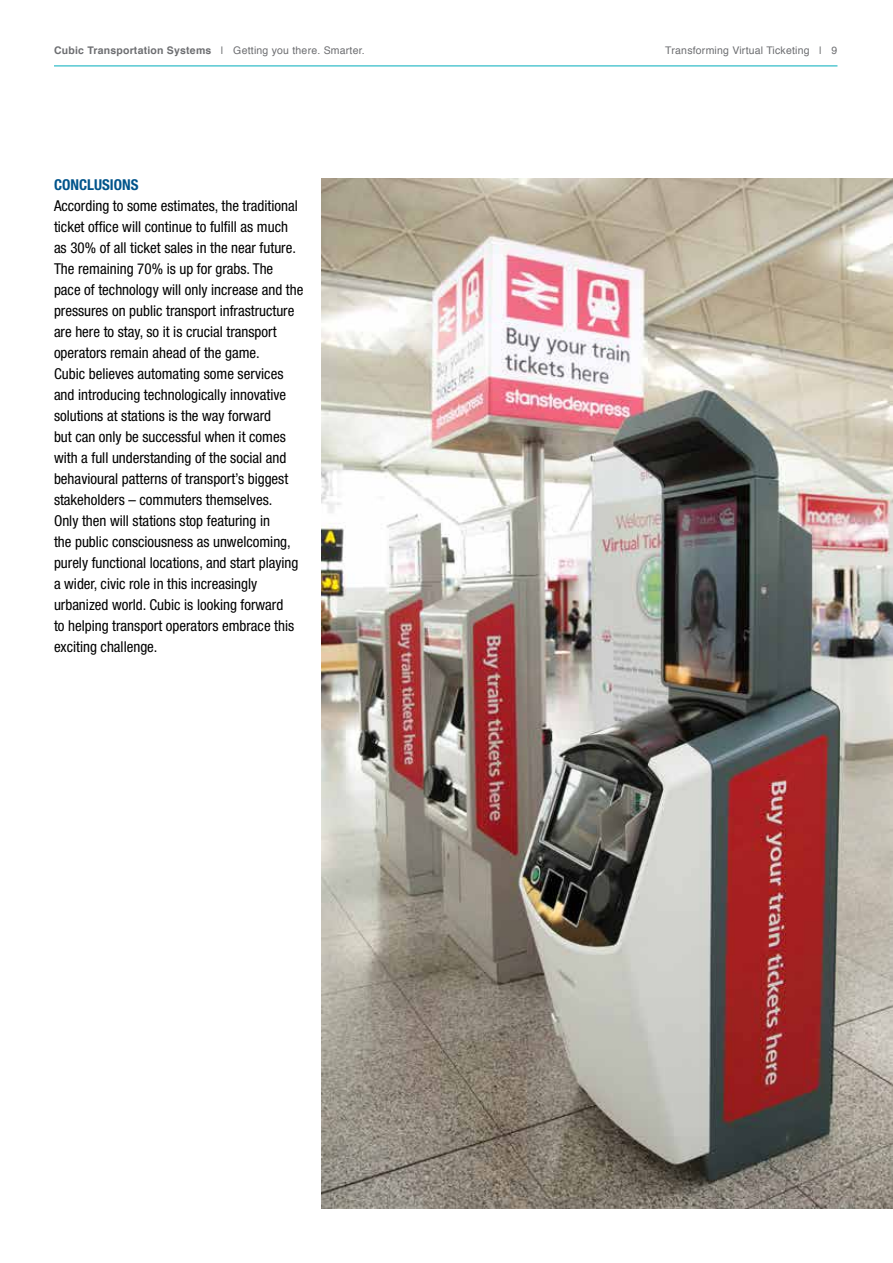
<style>
.page{position:relative;width:893px;height:1263px;background:#fff}
.page>*{position:absolute;margin:0;border:0;box-sizing:border-box;transform-origin:0 0}
.t1{font:condensed 15px/21px "Helvetica Neue";color:#000}
.t2{font:700 condensed 15px "Helvetica Neue";color:#00548b}
.t3{font:700 10.5px "Helvetica";letter-spacing:.02em;color:#6d6e71}
.t4{font:10.5px "Helvetica";letter-spacing:.02em;color:#6d6e71}
.s1{font-weight:400}
</style>
<div class="page">
<hr style="left:54px;top:66px;width:783px;height:1px;background:#00adbb">
<img style="left:322px;top:179px;width:571px;height:1030px">
<p class="t3" style="left:54px;top:42px;width:312px">Cubic Transportation Systems <span class="s1">| Getting you there. Smarter.</span></p>
<p class="t4" style="left:665px;top:42px;width:174px">Transforming Virtual Ticketing | 9</p>
<p class="t2" style="left:54px;top:176px;width:86px">CONCLUSIONS</p>
<p class="t1" style="left:54px;top:195px;width:251px">According to some estimates, the traditional ticket office will continue to fulfill as much as 30% of all ticket sales in the near future.<br>The remaining 70% is up for grabs. The pace of technology will only increase and the pressures on public transport infrastructure are here to stay, so it is crucial transport operators remain ahead of the game.<br>Cubic believes automating some services and introducing technologically innovative solutions at stations is the way forward<br>but can only be successful when it comes with a full understanding of the social and behavioural patterns of transport’s biggest stakeholders – commuters themselves.<br>Only then will stations stop featuring in<br>the public consciousness as unwelcoming, purely functional locations, and start playing a wider, civic role in this increasingly urbanized world. Cubic is looking forward<br>to helping transport operators embrace this exciting challenge.</p>
</div>
